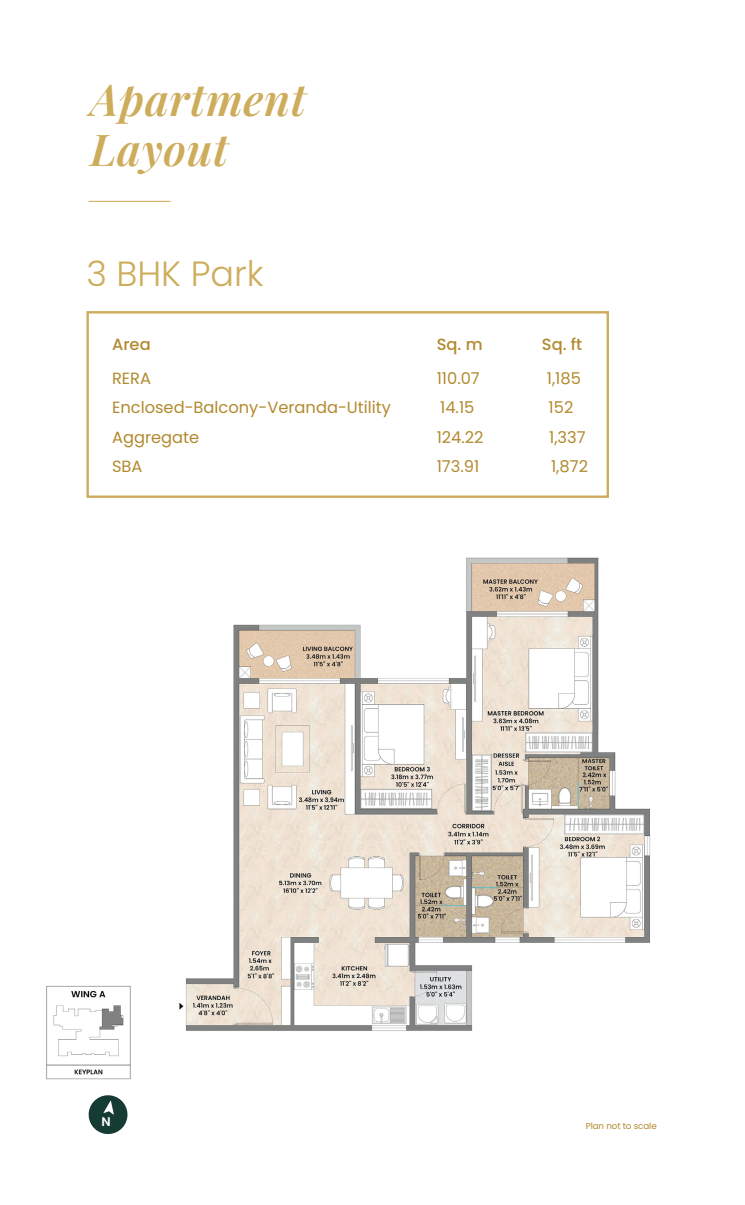
<style>
.page{position:relative;width:745px;height:1205px;background:#fff}
.page>*{position:absolute;margin:0;border:0;box-sizing:border-box;transform-origin:0 0}
.t1{font:italic 43.75px/50px "Playfair Display";letter-spacing:.015em;color:#cdac5b}
.t2{font:300 35px "Poppins";color:#cdac5b}
.t3{font:16.25px "Poppins";color:#b28a2f}
.t4{font:500 16.25px "Poppins";color:#b28a2f}
.t5{font:600 12.62px "Poppins";color:#fff}
.t6{font:8.75px "Poppins";letter-spacing:-.01em;color:#b28a2f}
</style>
<div class="page">
<img style="left:46px;top:557px;width:605px;height:523px">
<div style="left:86px;top:311px;width:522px;height:187px;border:2px solid #cdac5b"></div>
<hr style="left:89px;top:201px;width:81px;height:1px;background:#cdac5b">
<svg style="left:88px;top:1095px;width:40px;height:39px"></svg>
<h1 class="t1" style="left:90px;top:71px;width:217px">Apartment<br>Layout</h1>
<h2 class="t2" style="left:86px;top:254px;width:179px">3 BHK Park</h2>
<p class="t4" style="left:112px;top:334px;width:40px">Area</p>
<p class="t4" style="left:436px;top:334px;width:47px">Sq. m</p>
<p class="t4" style="left:541px;top:334px;width:42px">Sq. ft</p>
<p class="t3" style="left:112px;top:369px;width:41px">RERA</p>
<p class="t3" style="left:436px;top:369px;width:45px">110.07</p>
<p class="t3" style="left:546px;top:369px;width:36px">1,185</p>
<p class="t3" style="left:112px;top:398px;width:280px">Enclosed-Balcony-Veranda-Utility</p>
<p class="t3" style="left:440px;top:398px;width:36px">14.15</p>
<p class="t3" style="left:548px;top:398px;width:26px">152</p>
<p class="t3" style="left:112px;top:428px;width:89px">Aggregate</p>
<p class="t3" style="left:436px;top:428px;width:48px">124.22</p>
<p class="t3" style="left:549px;top:428px;width:38px">1,337</p>
<p class="t3" style="left:112px;top:457px;width:32px">SBA</p>
<p class="t3" style="left:436px;top:457px;width:44px">173.91</p>
<p class="t3" style="left:550px;top:457px;width:38px">1,872</p>
<p class="t5" style="left:101px;top:1114px;width:11px">N</p>
<p class="t6" style="left:585px;top:1121px;width:72px">Plan not to scale</p>
</div>
